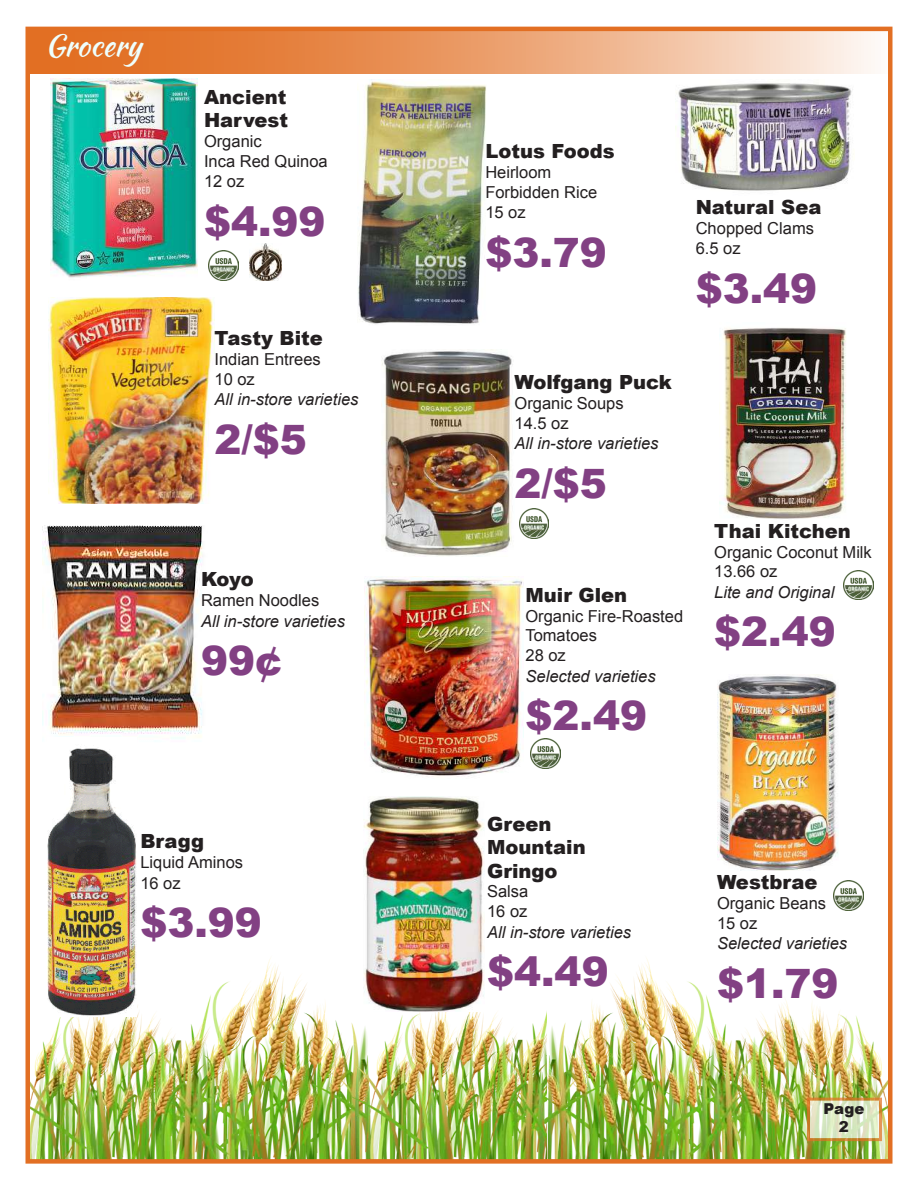
<style>
.page{position:relative;width:918px;height:1188px;background:#fff}
.page>*{position:absolute;margin:0;border:0;box-sizing:border-box;transform-origin:0 0}
.t1{font:900 40.5px "Arial";color:#824083}
.t2{font:30px "Kaushan Script";color:#effffd}
.t3{font:900 19.5px/23.4px "Arial";color:#231f20}
.t4{font:16.5px/19.8px "Arial";color:#231f20}
.t5{font:italic 16.5px "Arial";color:#231f20}
.t6{font:900 15px/18px "Arial";color:#231f20;text-align:center}
</style>
<div class="page">
<img style="left:208px;top:251px;width:30px;height:29px">
<img style="left:250px;top:243px;width:32px;height:38px">
<img style="left:31px;top:949px;width:318px;height:210px">
<img style="left:349px;top:958px;width:538px;height:201px">
<svg style="left:807px;top:1098px;width:75px;height:43px;background:#dcd6ad"></svg>
<img style="left:50px;top:79px;width:148px;height:199px">
<img style="left:365px;top:578px;width:159px;height:199px">
<img style="left:381px;top:350px;width:132px;height:206px">
<img style="left:48px;top:297px;width:167px;height:206px">
<img style="left:519px;top:509px;width:30px;height:29px">
<img style="left:363px;top:796px;width:121px;height:216px">
<svg style="left:31px;top:32px;width:844px;height:42px;background:#eba06f"></svg>
<img style="left:43px;top:525px;width:160px;height:214px">
<img style="left:358px;top:81px;width:128px;height:243px">
<img style="left:675px;top:83px;width:178px;height:108px">
<img style="left:833px;top:881px;width:30px;height:30px">
<img style="left:717px;top:675px;width:121px;height:195px">
<img style="left:720px;top:328px;width:126px;height:191px">
<img style="left:844px;top:570px;width:30px;height:30px">
<img style="left:530px;top:739px;width:30px;height:30px">
<img style="left:48px;top:738px;width:89px;height:278px">
<div style="left:26px;top:27px;width:866px;height:1137px;border:4px solid #e26f23"></div>
<h2 class="t2" style="left:45px;top:23px;width:98px">Grocery</h2>
<p class="t3" style="left:204px;top:85px;width:86px">Ancient<br>Harvest</p>
<p class="t4" style="left:204px;top:131px;width:125px">Organic<br>Inca Red Quinoa<br>12 oz</p>
<h1 class="t1" style="left:204px;top:192px;width:123px">$4.99</h1>
<p class="t3" style="left:214px;top:326px;width:110px">Tasty Bite</p>
<p class="t4" style="left:214px;top:350px;width:108px">Indian Entrees<br>10 oz</p>
<p class="t5" style="left:214px;top:389px;width:145px">All in-store varieties</p>
<h1 class="t1" style="left:214px;top:410px;width:94px">2/$5</h1>
<p class="t3" style="left:201px;top:567px;width:54px">Koyo</p>
<p class="t4" style="left:201px;top:591px;width:120px">Ramen Noodles</p>
<p class="t5" style="left:201px;top:610px;width:145px">All in-store varieties</p>
<h1 class="t1" style="left:201px;top:631px;width:83px">99¢</h1>
<p class="t3" style="left:140px;top:829px;width:65px">Bragg</p>
<p class="t4" style="left:140px;top:852px;width:104px;line-height:20.4px">Liquid Aminos<br>16 oz</p>
<h1 class="t1" style="left:140px;top:893px;width:123px">$3.99</h1>
<p class="t3" style="left:485px;top:139px;width:131px">Lotus Foods</p>
<p class="t4" style="left:485px;top:162px;width:113px">Heirloom<br>Forbidden Rice<br>15 oz</p>
<h1 class="t1" style="left:485px;top:223px;width:123px">$3.79</h1>
<p class="t3" style="left:696px;top:194px;width:127px">Natural Sea</p>
<p class="t4" style="left:696px;top:218px;width:120px;line-height:20.4px">Chopped Clams<br>6.5 oz</p>
<h1 class="t1" style="left:696px;top:259px;width:123px">$3.49</h1>
<p class="t3" style="left:514px;top:370px;width:159px">Wolfgang Puck</p>
<p class="t4" style="left:514px;top:393px;width:111px">Organic Soups<br>14.5 oz</p>
<p class="t5" style="left:514px;top:432px;width:145px">All in-store varieties</p>
<h1 class="t1" style="left:514px;top:454px;width:94px">2/$5</h1>
<p class="t3" style="left:525px;top:583px;width:103px">Muir Glen</p>
<p class="t4" style="left:525px;top:606px;width:159px">Organic Fire-Roasted<br>Tomatoes<br>28 oz</p>
<p class="t5" style="left:525px;top:665px;width:132px">Selected varieties</p>
<h1 class="t1" style="left:525px;top:686px;width:123px">$2.49</h1>
<p class="t3" style="left:714px;top:519px;width:138px">Thai Kitchen</p>
<p class="t4" style="left:714px;top:542px;width:159px">Organic Coconut Milk<br>13.66 oz</p>
<p class="t5" style="left:714px;top:581px;width:122px">Lite and Original</p>
<h1 class="t1" style="left:714px;top:603px;width:123px">$2.49</h1>
<p class="t3" style="left:487px;top:812px;width:100px">Green<br>Mountain<br>Gringo</p>
<p class="t4" style="left:487px;top:882px;width:43px">Salsa<br>16 oz</p>
<p class="t5" style="left:487px;top:921px;width:145px">All in-store varieties</p>
<h1 class="t1" style="left:487px;top:942px;width:123px">$4.49</h1>
<p class="t3" style="left:717px;top:870px;width:102px">Westbrae</p>
<p class="t4" style="left:717px;top:894px;width:111px">Organic Beans<br>15 oz</p>
<p class="t5" style="left:717px;top:933px;width:132px">Selected varieties</p>
<h1 class="t1" style="left:717px;top:954px;width:123px">$1.79</h1>
<p class="t6" style="left:824px;top:1099px;width:42px">Page<br>2</p>
</div>
